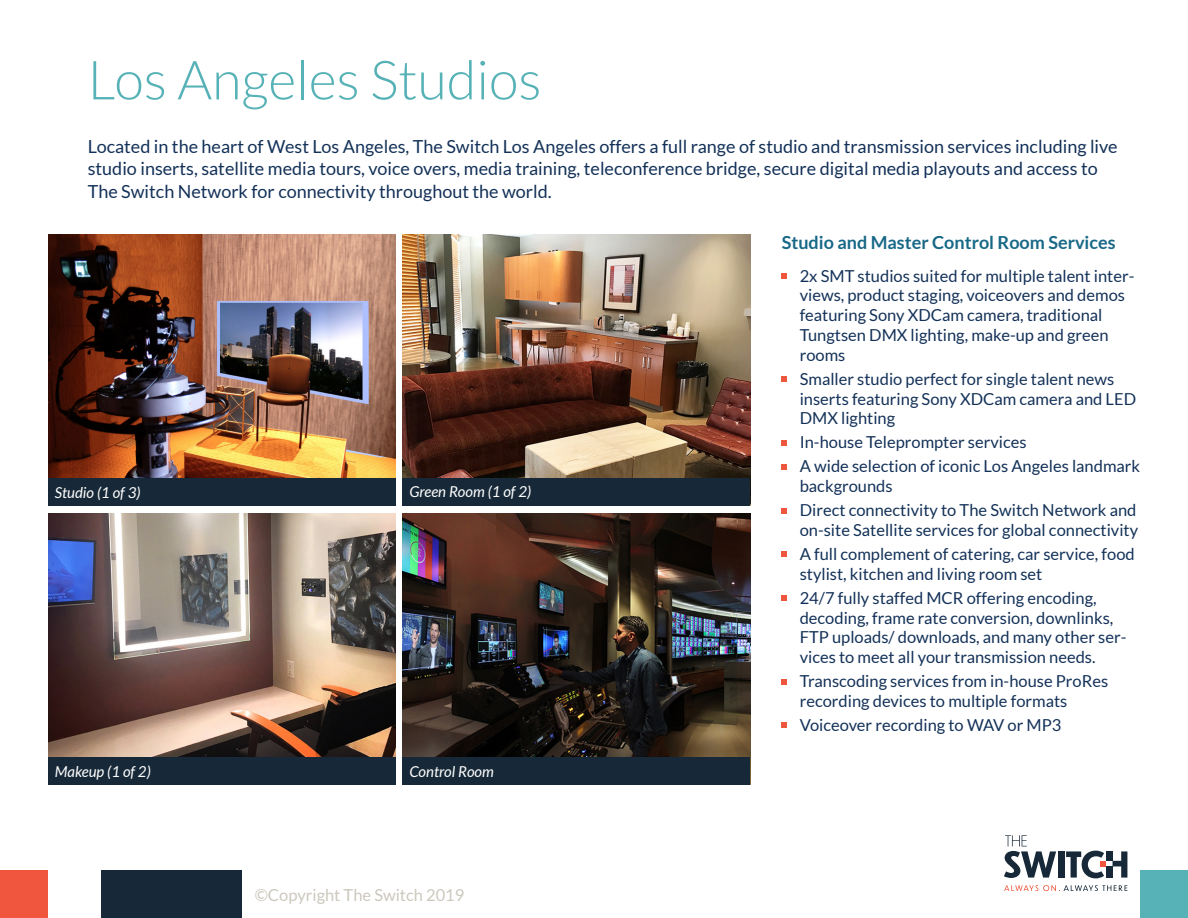
<style>
.page{position:relative;width:1188px;height:918px;background:#fff}
.page>*{position:absolute;margin:0;border:0;box-sizing:border-box;transform-origin:0 0}
.t1{font:300 54px "Lato";color:#56b2b6}
.t2{font:18px/22.5px "Lato";color:#133158}
.t3{font:700 18px "Lato";color:#186887}
.t4{font:16.5px/19.8px "Lato";color:#133158}
.t5{font:16.5px/19.8px "Lato";color:#123157}
.t6{font:16.5px "Lato";color:#ccc8bd}
.t7{font:italic 15px "Lato";color:#fff}
</style>
<div class="page">
<div style="left:0;top:870px;width:48px;height:48px;background:#f0553e"></div>
<div style="left:1140px;top:870px;width:48px;height:48px;background:#56b2b6"></div>
<div style="left:101px;top:870px;width:140px;height:48px;background:#172938"></div>
<div style="left:1058px;top:851px;width:6px;height:27px;background:#172938"></div>
<svg style="left:1004px;top:835px;width:52px;height:43px"></svg>
<svg style="left:1004px;top:885px;width:123px;height:6px"></svg>
<svg style="left:1066px;top:851px;width:40px;height:27px"></svg>
<div style="left:1106px;top:851px;width:7px;height:10px;background:#172938"></div>
<svg style="left:1113px;top:851px;width:14px;height:27px"></svg>
<div style="left:1106px;top:866px;width:7px;height:12px;background:#172938"></div>
<svg style="left:782px;top:274px;width:5px;height:5px"></svg>
<svg style="left:782px;top:377px;width:5px;height:5px"></svg>
<svg style="left:782px;top:440px;width:5px;height:5px"></svg>
<svg style="left:782px;top:464px;width:5px;height:5px"></svg>
<svg style="left:782px;top:508px;width:5px;height:5px"></svg>
<svg style="left:782px;top:552px;width:5px;height:5px"></svg>
<svg style="left:782px;top:596px;width:5px;height:5px"></svg>
<svg style="left:782px;top:679px;width:5px;height:5px"></svg>
<svg style="left:782px;top:723px;width:5px;height:5px"></svg>
<img style="left:48px;top:234px;width:347px;height:244px">
<img style="left:403px;top:234px;width:347px;height:244px">
<img style="left:48px;top:513px;width:347px;height:244px">
<img style="left:403px;top:513px;width:347px;height:244px">
<div style="left:48px;top:478px;width:347px;height:28px;background:#172938"></div>
<div style="left:403px;top:478px;width:347px;height:28px;background:#172938"></div>
<div style="left:48px;top:757px;width:347px;height:28px;background:#172938"></div>
<div style="left:403px;top:757px;width:347px;height:28px;background:#172938"></div>
<p class="t1" style="left:88px;top:51px;width:455px">Los Angeles Studios</p>
<p class="t2" style="left:88px;top:135px;width:1031px">Located in the heart of West Los Angeles, The Switch Los Angeles offers a full range of studio and transmission services including live studio inserts, satellite media tours, voice overs, media training, teleconference bridge, secure digital media playouts and access to<br>The Switch Network for connectivity throughout the world.</p>
<p class="t7" style="left:55px;top:484px;width:87px">Studio (1 of 3)</p>
<p class="t7" style="left:409px;top:484px;width:123px">Green Room (1 of 2)</p>
<p class="t7" style="left:55px;top:763px;width:98px">Makeup (1 of 2)</p>
<p class="t7" style="left:409px;top:763px;width:86px">Control Room</p>
<p class="t6" style="left:255px;top:886px;width:211px">©Copyright The Switch 2019</p>
<p class="t3" style="left:782px;top:232px;width:335px">Studio and Master Control Room Services</p>
<p class="t4" style="left:800px;top:266px;width:336px">2x SMT studios suited for multiple talent inter&shy;views, product staging, voiceovers and demos featuring Sony XDCam camera, traditional Tungtsen DMX lighting, make-up and green rooms</p>
<p class="t4" style="left:800px;top:369px;width:338px">Smaller studio perfect for single talent news inserts featuring Sony XDCam camera and LED<br>DMX lighting</p>
<p class="t4" style="left:800px;top:432px;width:228px">In-house Teleprompter services</p>
<p class="t4" style="left:800px;top:456px;width:342px">A wide selection of iconic Los Angeles landmark backgrounds</p>
<p class="t5" style="left:800px;top:500px;width:340px">Direct connectivity to The Switch Network and on-site Satellite services for global connectivity</p>
<p class="t4" style="left:800px;top:544px;width:337px">A full complement of catering, car service, food stylist, kitchen and living room set</p>
<p class="t4" style="left:800px;top:588px;width:328px">24/7 fully staffed MCR offering encoding, decoding, frame rate conversion, downlinks, FTP uploads/ downloads, and many other ser&shy;vices to meet all your transmission needs.</p>
<p class="t4" style="left:800px;top:671px;width:310px">Transcoding services from in-house ProRes recording devices to multiple formats</p>
<p class="t4" style="left:800px;top:715px;width:263px">Voiceover recording to WAV or MP3</p>
</div>
